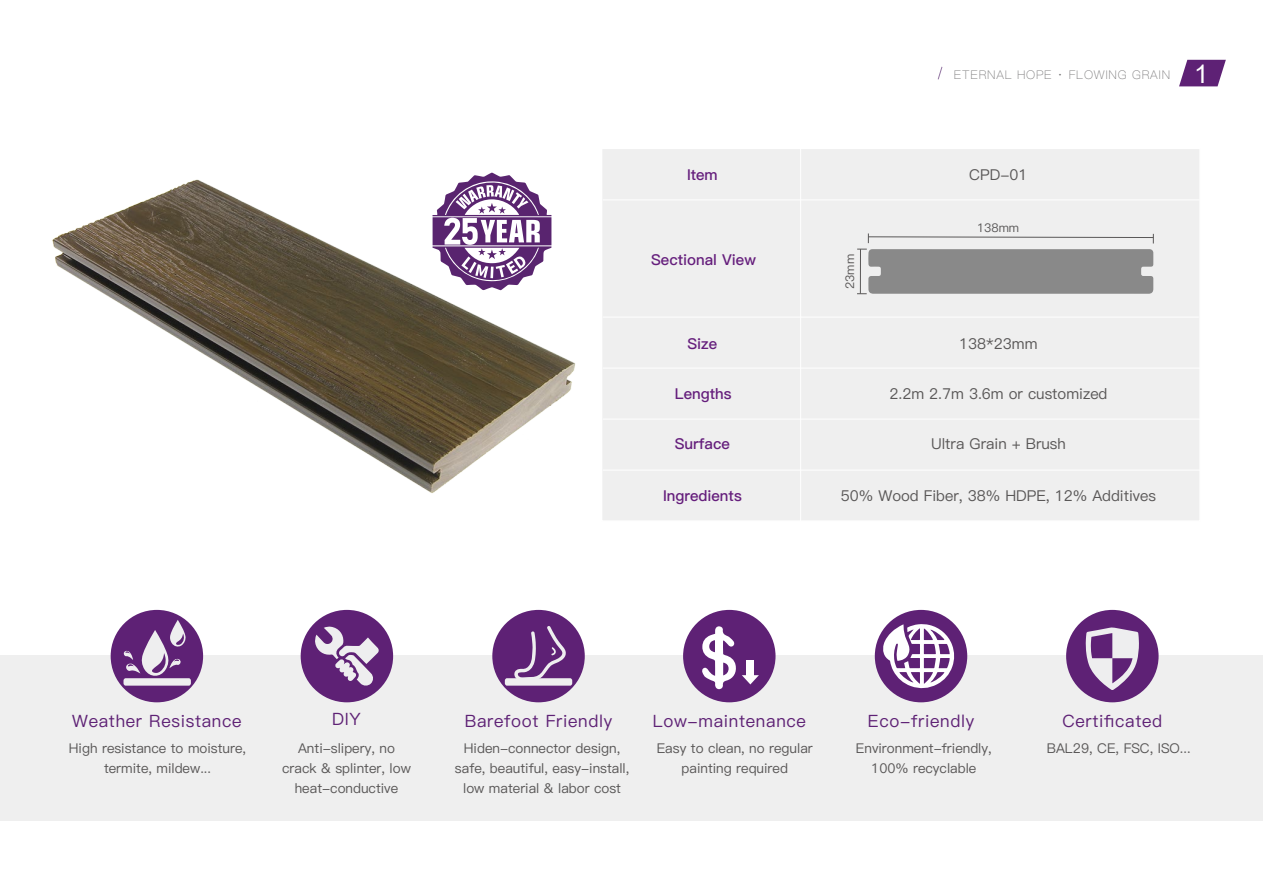
<style>
.page{position:relative;width:1263px;height:893px;background:#fff}
.page>*{position:absolute;margin:0;border:0;box-sizing:border-box;transform-origin:0 0}
.t1{font:16.95px "Ping Fang SC Medium";letter-spacing:.04em;color:#5e2175}
.t2{font:15px "Ping Fang SC Medium";color:#595757}
.t3{font:15px "Ping Fang SC Bold";color:#651e7c}
.t4{font:13.5px/19.8px "Ping Fang SC Medium";color:#595757;text-align:center}
.t5{font:12px "Ping Fang SC Light";letter-spacing:.06em;color:#717071}
.t6{font:12px "Ping Fang SC Medium";letter-spacing:-.005em;color:#595757}
.s1{font-family:"Arial";font-size:25.65px;color:#fff}
</style>
<div class="page">
<div style="left:0;top:655px;width:1263px;height:166px;background:#efefef"></div>
<img style="left:52px;top:172px;width:524px;height:321px">
<div style="left:601px;top:148px;width:600px;height:374px;background:#efefef;border:2px solid #fff"></div>
<hr style="left:800px;top:133px;width:1px;height:388px;background:#fff">
<hr style="left:1200px;top:133px;width:1px;height:289px;background:#fff">
<hr style="left:603px;top:199px;width:596px;height:1px;background:#fff">
<hr style="left:603px;top:317px;width:596px;height:1px;background:#fff">
<hr style="left:603px;top:368px;width:597px;height:1px;background:#fff">
<hr style="left:603px;top:419px;width:597px;height:1px;background:#fff">
<hr style="left:603px;top:470px;width:597px;height:1px;background:#fff">
<svg style="left:1179px;top:60px;width:47px;height:26px"></svg>
<svg style="left:937px;top:66px;width:5px;height:14px"></svg>
<div style="left:111px;top:610px;width:92px;height:92px;background:#5e2175;border-radius:50%"></div>
<div style="left:124px;top:678px;width:67px;height:8px;background:#eeeeef;border-radius:2px"></div>
<svg style="left:124px;top:620px;width:62px;height:56px"></svg>
<div style="left:492px;top:610px;width:93px;height:92px;background:#5e2175;border-radius:50%"></div>
<svg style="left:514px;top:626px;width:52px;height:52px"></svg>
<div style="left:505px;top:678px;width:67px;height:8px;background:#eeeeef;border-radius:2px"></div>
<div style="left:1066px;top:610px;width:92px;height:92px;background:#5e2175;border-radius:50%"></div>
<svg style="left:1086px;top:627px;width:53px;height:63px"></svg>
<div style="left:875px;top:610px;width:92px;height:92px;background:#5e2175;border-radius:50%"></div>
<svg style="left:882px;top:624px;width:73px;height:65px"></svg>
<div style="left:301px;top:610px;width:92px;height:92px;background:#5e2175;border-radius:50%"></div>
<svg style="left:315px;top:626px;width:64px;height:60px"></svg>
<div style="left:683px;top:610px;width:92px;height:92px;background:#5e2175;border-radius:50%"></div>
<svg style="left:702px;top:626px;width:57px;height:63px"></svg>
<svg style="left:432px;top:173px;width:119px;height:117px"></svg>
<svg style="left:868px;top:233px;width:286px;height:10px"></svg>
<svg style="left:857px;top:249px;width:296px;height:45px"></svg>
<p class="t5" style="left:954px;top:67px;width:256px">ETERNAL HOPE · FLOWING GRAIN <span class="s1">1</span></p>
<p class="t3" style="left:687px;top:165px;width:32px">Item</p>
<p class="t2" style="left:969px;top:166px;width:60px">CPD-01</p>
<p class="t3" style="left:651px;top:250px;width:106px">Sectional View</p>
<p class="t6" style="left:843px;top:289px;width:36px;rotate:-90deg">23mm</p>
<p class="t6" style="left:977px;top:221px;width:44px">138mm</p>
<p class="t3" style="left:687px;top:334px;width:31px">Size</p>
<p class="t2" style="left:959px;top:334px;width:80px">138*23mm</p>
<p class="t3" style="left:675px;top:385px;width:58px">Lengths</p>
<p class="t2" style="left:889px;top:385px;width:219px">2.2m 2.7m 3.6m or customized</p>
<p class="t3" style="left:675px;top:435px;width:56px">Surface</p>
<p class="t2" style="left:931px;top:435px;width:136px">Ultra Grain + Brush</p>
<p class="t3" style="left:663px;top:487px;width:80px">Ingredients</p>
<p class="t2" style="left:841px;top:487px;width:317px">50% Wood Fiber, 38% HDPE, 12% Additives</p>
<p class="t1" style="left:72px;top:710px;width:171px">Weather Resistance</p>
<p class="t1" style="left:332px;top:709px;width:30px">DIY</p>
<p class="t1" style="left:465px;top:710px;width:149px">Barefoot Friendly</p>
<p class="t1" style="left:653px;top:710px;width:155px">Low-maintenance</p>
<p class="t1" style="left:868px;top:710px;width:108px">Eco-friendly</p>
<p class="t1" style="left:1062px;top:710px;width:101px">Certificated</p>
<p class="t4" style="left:69px;top:739px;width:179px">High resistance to moisture, termite, mildew...</p>
<p class="t4" style="left:282px;top:739px;width:130px">Anti-slipery, no crack &amp; splinter, low heat-conductive</p>
<p class="t4" style="left:455px;top:739px;width:176px">Hiden-connector design, safe, beautiful, easy-install, low material &amp; labor cost</p>
<p class="t4" style="left:657px;top:739px;width:158px">Easy to clean, no regular painting required</p>
<p class="t4" style="left:856px;top:739px;width:137px">Environment-friendly,<br>100% recyclable</p>
<p class="t4" style="left:1047px;top:739px;width:145px">BAL29, CE, FSC, ISO...</p>
</div>
